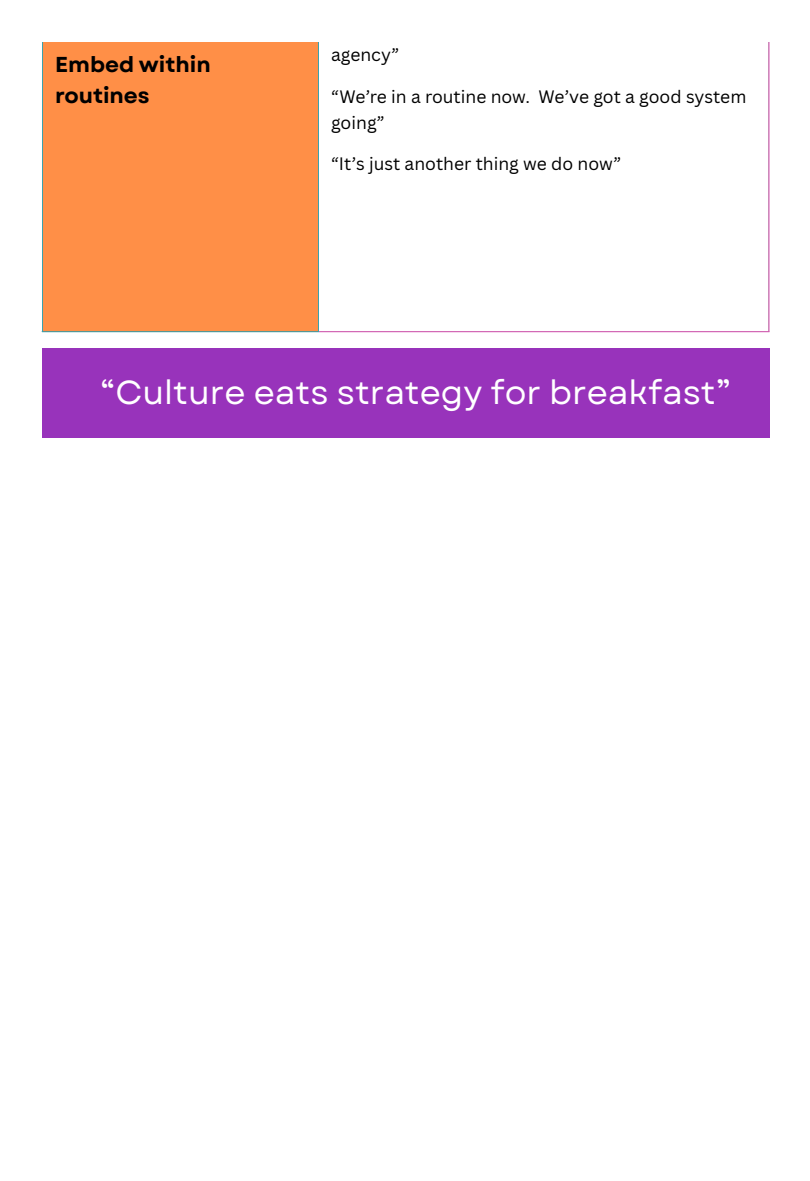
<style>
.page{position:relative;width:810px;height:1181px;background:#fff}
.page>*{position:absolute;margin:0;border:0;box-sizing:border-box;transform-origin:0 0}
.t1{font:33.3px "Garet";color:#fff}
.t2{font:700 21.6px/30.3px "Garet";color:#000}
.t3{font:17.55px/26.2px "Canva Sans";color:#000}
</style>
<div class="page">
<div style="left:42px;top:42px;width:277px;height:290px;background:#ff8f47"></div>
<hr style="left:42px;top:42px;width:1px;height:289px;background:#3ba2ad">
<hr style="left:318px;top:42px;width:1px;height:289px;background:#3ba2ad">
<hr style="left:42px;top:42px;width:277px;height:1px;background:#3ba2ad">
<hr style="left:42px;top:331px;width:277px;height:1px;background:#3ba2ad">
<hr style="left:768px;top:42px;width:1px;height:289px;background:#d854b3">
<hr style="left:319px;top:42px;width:450px;height:1px;background:#d854b3">
<hr style="left:319px;top:331px;width:450px;height:1px;background:#d854b3">
<div style="left:42px;top:348px;width:727px;height:90px;background:#9833bb"></div>
<p class="t2" style="left:55px;top:50px;width:157px">Embed within routines</p>
<p class="t3" style="left:331px;top:41px;width:70px">agency”</p>
<p class="t3" style="left:331px;top:83px;width:417px">“We’re in a routine now. We’ve got a good system going”</p>
<p class="t3" style="left:331px;top:150px;width:292px">“It’s just another thing we do now”</p>
<p class="t1" style="left:100px;top:368px;width:632px">“Culture eats strategy for breakfast”</p>
</div>
